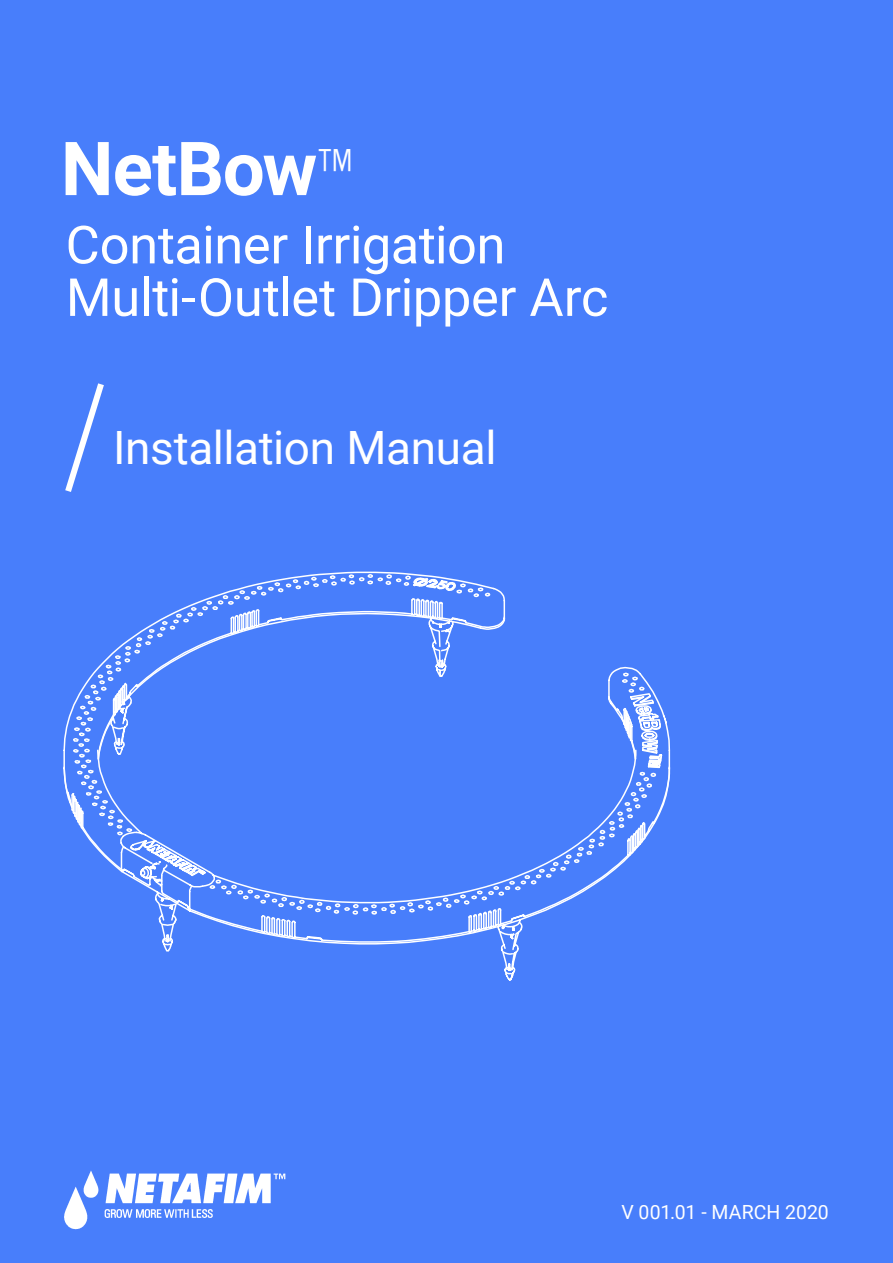
<style>
.page{position:relative;width:893px;height:1263px;background:#487efb}
.page>*{position:absolute;margin:0;border:0;box-sizing:border-box;transform-origin:0 0}
.t1{font:700 74.55px "Roboto";letter-spacing:-.015em;color:#fff}
.head_2{font:52.5px "Roboto";letter-spacing:-.01em;color:#fff}
.t2{font:45.9px "Roboto";letter-spacing:-.01em;color:#fff}
.t3{font:19.5px "Roboto";color:#fff}
.s1{font-family:"Univers LT Std";font-weight:300;font-size:52.65px}
</style>
<div class="page">
<img style="left:64px;top:1170px;width:222px;height:60px">
<svg style="left:65px;top:383px;width:39px;height:109px"></svg>
<svg style="left:63px;top:580px;width:608px;height:340px"></svg>
<svg style="left:109px;top:617px;width:345px;height:303px"></svg>
<svg style="left:110px;top:694px;width:413px;height:287px"></svg>
<p class="t1" style="left:61px;top:116px;width:294px">NetBow<span class="s1">™</span></p>
<p class="head_2" style="left:66px;top:208px;width:441px">Container Irrigation</p>
<p class="head_2" style="left:66px;top:260px;width:544px">Multi-Outlet Dripper Arc</p>
<p class="t2" style="left:113px;top:415px;width:385px">Installation Manual</p>
<p class="t3" style="left:621px;top:1198px;width:209px">V 001.01 - MARCH 2020</p>
</div>
